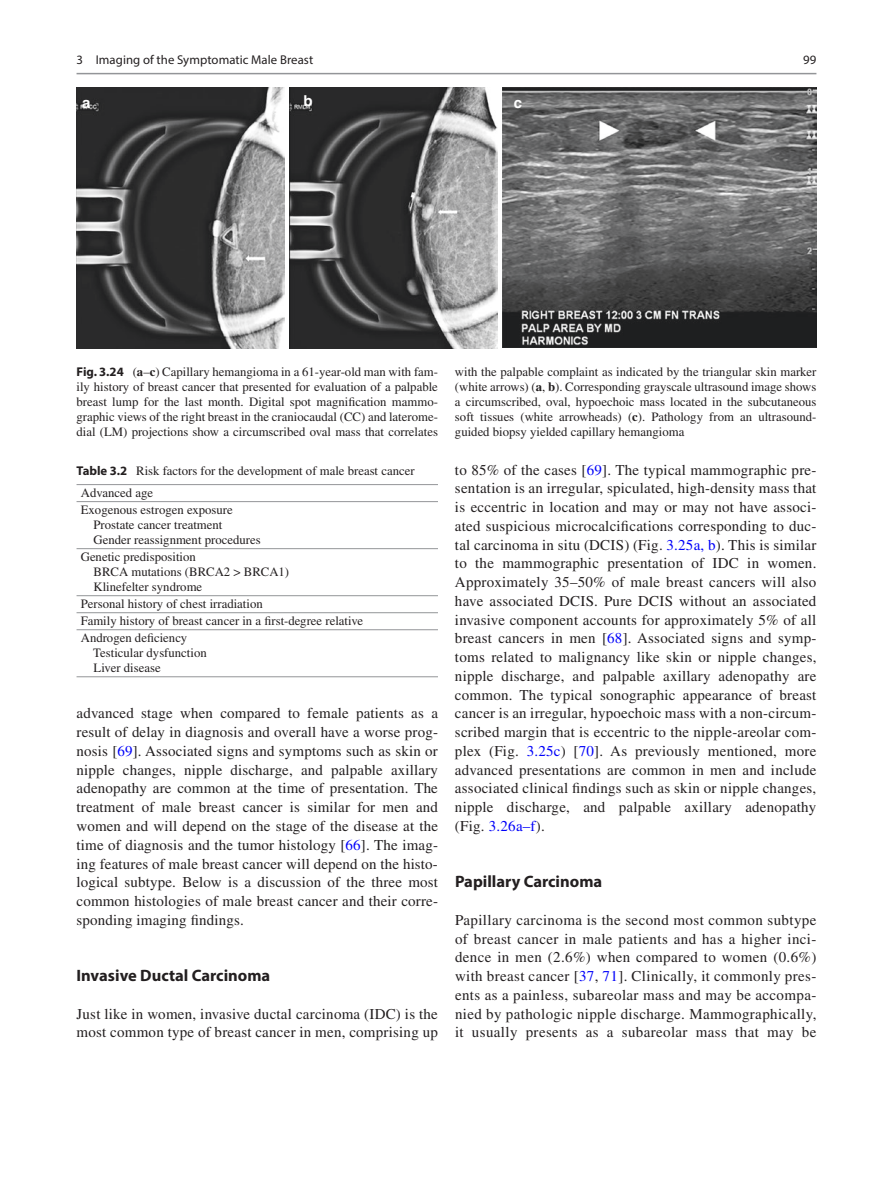
<style>
.page{position:relative;width:893px;height:1187px;background:#fff}
.page>*{position:absolute;margin:0;border:0;box-sizing:border-box;transform-origin:0 0}
.t1{font:700 16.5px "Myriad Pro";color:#231f20}
.t2{font:15px/18.8px "Times LT Std";letter-spacing:.015em;color:#231f20;text-align:justify}
.t3{font:15px "Helvetica Bold 3";color:#fff}
.t4{font:12.75px/15px "Times LT Std";color:#231f20}
.t5{font:12.75px "Myriad Pro Regular 3";letter-spacing:.005em;color:#231f20}
.t6{font:12.75px "Myriad Pro";color:#231f20}
.s1{font-family:"Myriad Pro";font-weight:700}
.s2{font-weight:700}
.s3{color:#0000fa}
</style>
<div class="page">
<img style="left:76px;top:87px;width:209px;height:261px">
<img style="left:289px;top:87px;width:209px;height:261px">
<img style="left:502px;top:87px;width:314px;height:260px">
<hr style="left:77px;top:484px;width:361px;height:1px;background:#939598">
<hr style="left:77px;top:501px;width:361px;height:1px;background:#939598">
<hr style="left:77px;top:548px;width:361px;height:1px;background:#939598">
<hr style="left:77px;top:595px;width:361px;height:1px;background:#939598">
<hr style="left:77px;top:612px;width:361px;height:1px;background:#939598">
<hr style="left:77px;top:629px;width:361px;height:1px;background:#939598">
<hr style="left:77px;top:676px;width:361px;height:1px;background:#939598">
<hr style="left:77px;top:73px;width:739px;height:1px;background:#939598">
<p class="t5" style="left:77px;top:52px;width:238px">3 Imaging of the Symptomatic Male Breast</p>
<p class="t3" style="left:82px;top:94px;width:10px">a</p>
<p class="t3" style="left:304px;top:91px;width:11px">b</p>
<p class="t3" style="left:514px;top:94px;width:10px">c</p>
<p class="t6" style="left:803px;top:52px;width:15px">99</p>
<p class="t4" style="left:77px;top:364px;width:363px;text-align:justify"><span class="s1">Fig. 3.24</span> (<span class="s2">a</span>–<span class="s2">c</span>) Capillary hemangioma in a 61-year-old man with fam&shy;ily history of breast cancer that presented for evaluation of a palpable breast lump for the last month. Digital spot magnification mammo&shy;graphic views of the right breast in the craniocaudal (CC) and laterome&shy;dial (LM) projections show a circumscribed oval mass that correlates</p>
<p class="t4" style="left:455px;top:363px;width:363px;text-align:justify">with the palpable complaint as indicated by the triangular skin marker (white arrows) (<span class="s2">a</span>, <span class="s2">b</span>). Corresponding grayscale ultrasound image shows a circumscribed, oval, hypoechoic mass located in the subcutaneous soft tissues (white arrowheads) (<span class="s2">c</span>). Pathology from an ultrasound&shy;guided biopsy yielded capillary hemangioma</p>
<p class="t4" style="left:81px;top:460px;width:335px;line-height:21.8px;text-indent:-4px"><span class="s1">Table 3.2</span> Risk factors for the development of male breast cancer<br>Advanced age</p>
<p class="t4" style="left:94px;top:502px;width:169px;text-indent:-13px">Exogenous estrogen exposure<br>Prostate cancer treatment<br>Gender reassignment procedures</p>
<p class="t4" style="left:94px;top:549px;width:197px;text-indent:-13px">Genetic predisposition<br>BRCA mutations (BRCA2 &gt; BRCA1)<br>Klinefelter syndrome</p>
<p class="t4" style="left:81px;top:595px;width:284px;line-height:17px">Personal history of chest irradiation<br>Family history of breast cancer in a first-degree relative<br>Androgen deficiency</p>
<p class="t4" style="left:93px;top:645px;width:115px">Testicular dysfunction<br>Liver disease</p>
<p class="t2" style="left:455px;top:460px;width:363px">to 85% of the cases [<span class="s3">69</span>]. The typical mammographic pre&shy;sentation is an irregular, spiculated, high-density mass that is eccentric in location and may or may not have associ&shy;ated suspicious microcalcifications corresponding to duc&shy;tal carcinoma in situ (DCIS) (Fig. <span class="s3">3.25a, b</span>). This is similar to the mammographic presentation of IDC in women.<br>Approximately 35–50% of male breast cancers will also have associated DCIS. Pure DCIS without an associated invasive component accounts for approximately 5% of all breast cancers in men [<span class="s3">68</span>]. Associated signs and symp&shy;toms related to malignancy like skin or nipple changes, nipple discharge, and palpable axillary adenopathy are common. The typical sonographic appearance of breast cancer is an irregular, hypoechoic mass with a non-circum&shy;scribed margin that is eccentric to the nipple-areolar com&shy;plex (Fig. <span class="s3">3.25c</span>) [<span class="s3">70</span>]. As previously mentioned, more advanced presentations are common in men and include associated clinical findings such as skin or nipple changes, nipple discharge, and palpable axillary adenopathy (Fig. <span class="s3">3.26a–f</span>).</p>
<p class="t2" style="left:77px;top:704px;width:363px">advanced stage when compared to female patients as a result of delay in diagnosis and overall have a worse prog&shy;nosis [<span class="s3">69</span>]. Associated signs and symptoms such as skin or nipple changes, nipple discharge, and palpable axillary adenopathy are common at the time of presentation. The treatment of male breast cancer is similar for men and women and will depend on the stage of the disease at the time of diagnosis and the tumor histology [<span class="s3">66</span>]. The imag&shy;ing features of male breast cancer will depend on the histo&shy;logical subtype. Below is a discussion of the three most common histologies of male breast cancer and their corre&shy;sponding imaging findings.</p>
<p class="t1" style="left:455px;top:870px;width:149px">Papillary Carcinoma</p>
<p class="t2" style="left:455px;top:910px;width:363px">Papillary carcinoma is the second most common subtype of breast cancer in male patients and has a higher inci&shy;dence in men (2.6%) when compared to women (0.6%) with breast cancer [<span class="s3">37</span>, <span class="s3">71</span>]. Clinically, it commonly pres&shy;ents as a painless, subareolar mass and may be accompa&shy;nied by pathologic nipple discharge. Mammographically, it usually presents as a subareolar mass that may be</p>
<p class="t1" style="left:77px;top:964px;width:195px">Invasive Ductal Carcinoma</p>
<p class="t2" style="left:77px;top:1004px;width:363px">Just like in women, invasive ductal carcinoma (IDC) is the most common type of breast cancer in men, comprising up</p>
</div>
